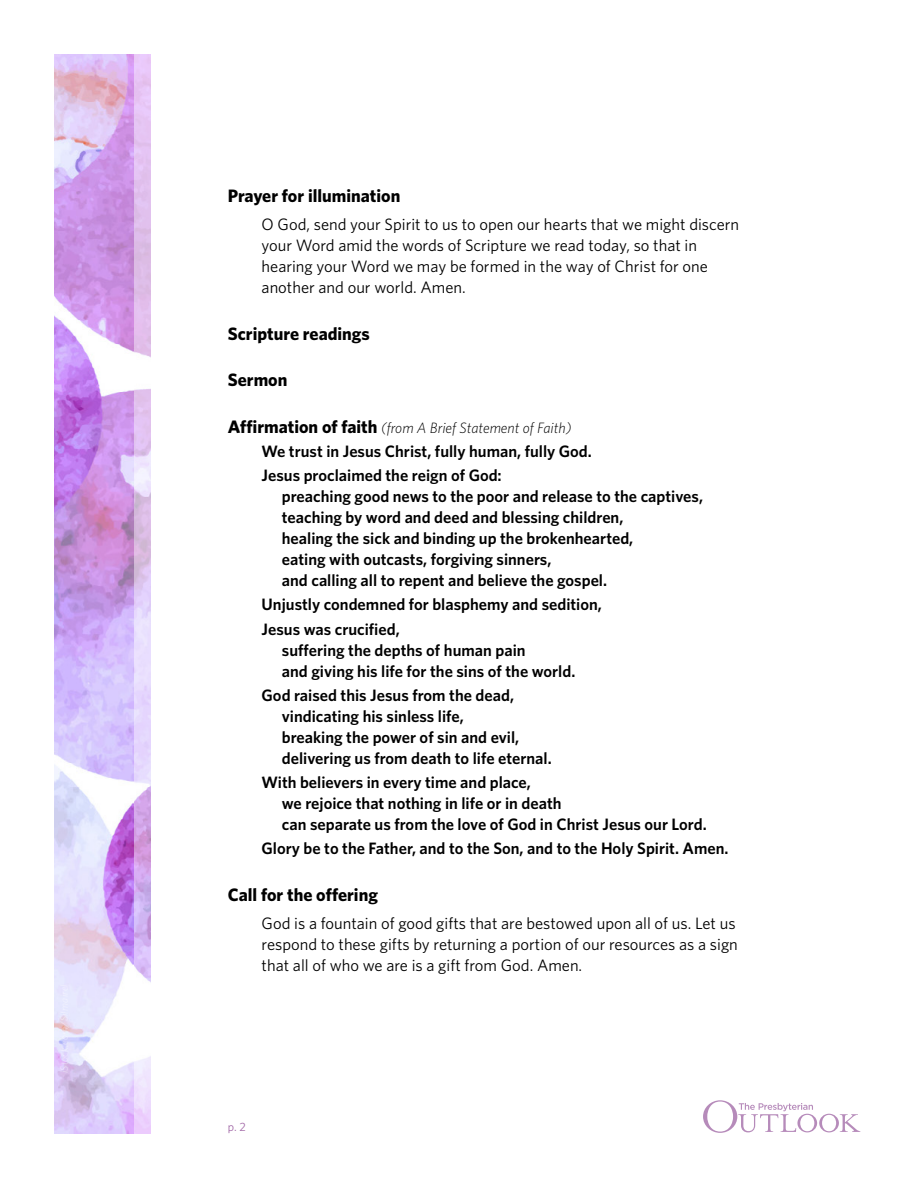
<style>
.page{position:relative;width:918px;height:1188px;background:#fff}
.page>*{position:absolute;margin:0;border:0;box-sizing:border-box;transform-origin:0 0}
.t1{font:700 18px "Whitney";color:#000}
.t2{font:600 16.5px/21px "Whitney";color:#000}
.t3{font:16.5px/21px "Whitney";color:#000}
.t4{font:italic 300 15px "Whitney";color:#000}
.t5{font:12px "Whitney";color:#a167a6}
.s1{font-weight:700;font-style:normal;font-size:18px}
</style>
<div class="page">
<img style="left:133px;top:54px;width:17px;height:1080px">
<img style="left:54px;top:54px;width:79px;height:1080px">
<svg style="left:703px;top:1100px;width:157px;height:33px"></svg>
<p class="t1" style="left:228px;top:185px;width:174px">Prayer for illumination</p>
<p class="t3" style="left:262px;top:213px;width:479px">O God, send your Spirit to us to open our hearts that we might discern your Word amid the words of Scripture we read today, so that in hearing your Word we may be formed in the way of Christ for one another and our world. Amen.</p>
<p class="t1" style="left:228px;top:322px;width:144px">Scripture readings</p>
<p class="t1" style="left:228px;top:369px;width:61px">Sermon</p>
<p class="t4" style="left:228px;top:419px;width:345px"><span class="s1">Affirmation of faith</span> (from A Brief Statement of Faith)</p>
<p class="t2" style="left:262px;top:438px;width:332px;line-height:24.3px">We trust in Jesus Christ, fully human, fully God.<br>Jesus proclaimed the reign of God:</p>
<p class="t2" style="left:282px;top:485px;width:423px">preaching good news to the poor and release to the captives, teaching by word and deed and blessing children,<br>healing the sick and binding up the brokenhearted,<br>eating with outcasts, forgiving sinners,<br>and calling all to repent and believe the gospel.</p>
<p class="t2" style="left:262px;top:592px;width:342px;line-height:24.3px">Unjustly condemned for blasphemy and sedition,<br>Jesus was crucified,</p>
<p class="t2" style="left:282px;top:639px;width:295px">suffering the depths of human pain<br>and giving his life for the sins of the world.</p>
<p class="t2" style="left:282px;top:684px;width:271px;text-indent:-20px">God raised this Jesus from the dead, vindicating his sinless life,<br>breaking the power of sin and evil, delivering us from death to life eternal.</p>
<p class="t2" style="left:282px;top:771px;width:426px;text-indent:-20px">With believers in every time and place,<br>we rejoice that nothing in life or in death<br>can separate us from the love of God in Christ Jesus our Lord.</p>
<p class="t2" style="left:262px;top:838px;width:468px">Glory be to the Father, and to the Son, and to the Holy Spirit. Amen.</p>
<p class="t1" style="left:228px;top:884px;width:152px">Call for the offering</p>
<p class="t3" style="left:262px;top:912px;width:478px">God is a fountain of good gifts that are bestowed upon all of us. Let us respond to these gifts by returning a portion of our resources as a sign that all of who we are is a gift from God. Amen.</p>
<p class="t5" style="left:228px;top:1119px;width:20px">p. 2</p>
</div>
